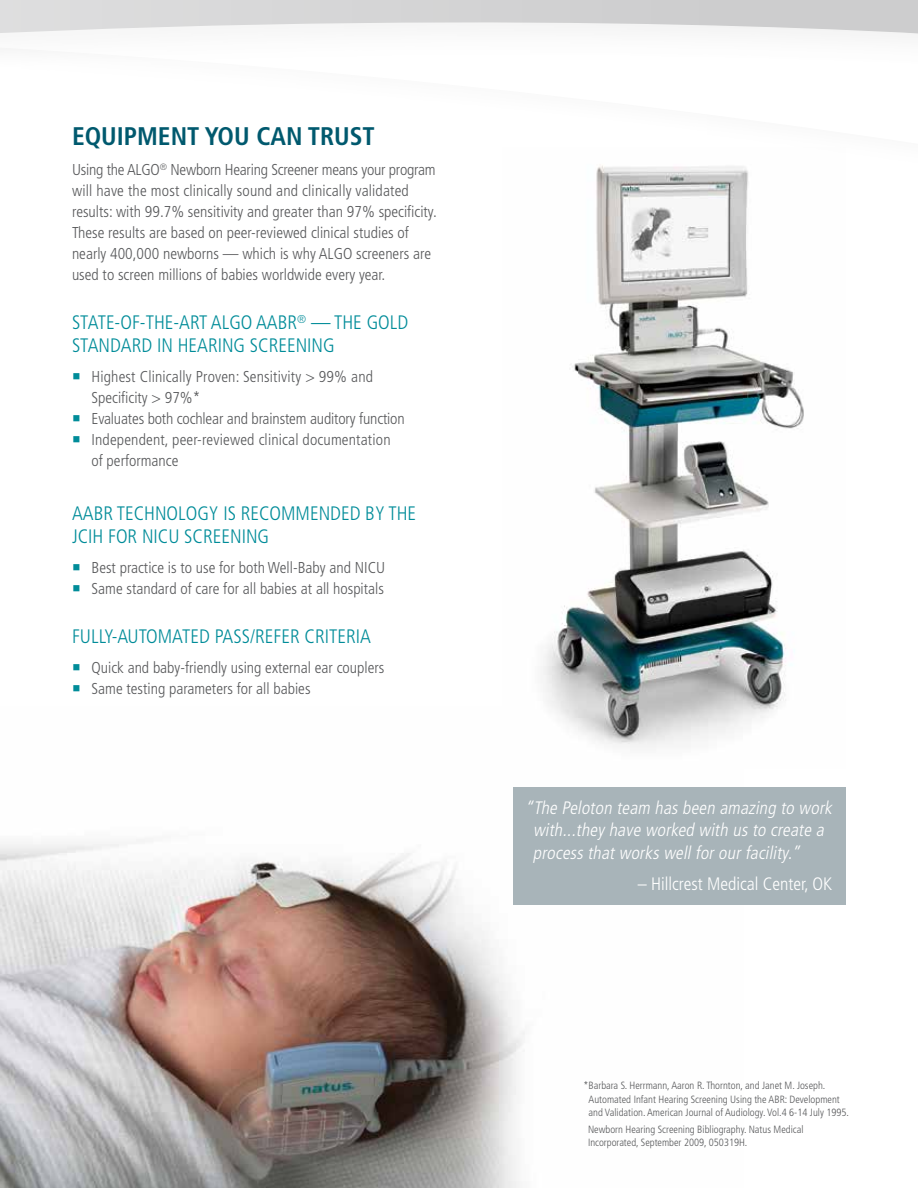
<style>
.page{position:relative;width:918px;height:1188px;background:#fff}
.page>*{position:absolute;margin:0;border:0;box-sizing:border-box;transform-origin:0 0}
.t1{font:700 condensed 25.5px "Frutiger LT Std";color:#00596e}
.t2{font:300 condensed 19.5px/23.4px "Frutiger LT Std";color:#008c99}
.t3{font:italic 300 condensed 18px/22.5px "Frutiger LT Std";color:#fff}
.t4{font:300 condensed 18px "Frutiger LT Std";color:#fff}
.t5{font:300 condensed 15.75px/21px "Frutiger LT Std";color:#58595b}
.t6{font:300 condensed 10.5px/13.5px "Frutiger LT Std";color:#58595b}
.s1{color:#008c99}
</style>
<div class="page">
<img style="left:0;top:787px;width:525px;height:401px">
<img style="left:543px;top:205px;width:261px;height:543px">
<div style="left:0;top:0;width:918px;height:200px;background:#000;opacity:.17"></div>
<svg style="left:0;top:0;width:918px;height:165px"></svg>
<div style="left:514px;top:787px;width:332px;height:118px;background:#a8b4b9"></div>
<h1 class="t1" style="left:72px;top:121px;width:304px">EQUIPMENT YOU CAN TRUST</h1>
<p class="t5" style="left:72px;top:159px;width:366px">Using the ALGO<sup>®</sup> Newborn Hearing Screener means your program will have the most clinically sound and clinically validated results: with 99.7% sensitivity and greater than 97% specificity.<br>These results are based on peer-reviewed clinical studies of nearly 400,000 newborns — which is why ALGO screeners are used to screen millions of babies worldwide every year.</p>
<p class="t2" style="left:72px;top:311px;width:338px">STATE-OF-THE-ART ALGO AABR<sup>®</sup> — THE GOLD<br>STANDARD IN HEARING SCREENING</p>
<p class="t5" style="left:91px;top:367px;width:283px;text-indent:-19px"><span class="s1">○</span> Highest Clinically Proven: Sensitivity &gt; 99% and<br>Specificity &gt; 97%*</p>
<p class="t5" style="left:72px;top:409px;width:334px"><span class="s1">○</span> Evaluates both cochlear and brainstem auditory function</p>
<p class="t5" style="left:91px;top:430px;width:301px;text-indent:-19px"><span class="s1">○</span> Independent, peer-reviewed clinical documentation of performance</p>
<p class="t2" style="left:72px;top:501px;width:346px">AABR TECHNOLOGY IS RECOMMENDED BY THE<br>JCIH FOR NICU SCREENING</p>
<p class="t5" style="left:72px;top:557px;width:315px"><span class="s1">○</span> Best practice is to use for both Well-Baby and NICU</p>
<p class="t5" style="left:72px;top:578px;width:313px"><span class="s1">○</span> Same standard of care for all babies at all hospitals</p>
<p class="t2" style="left:72px;top:625px;width:301px">FULLY-AUTOMATED PASS/REFER CRITERIA</p>
<p class="t5" style="left:72px;top:657px;width:314px"><span class="s1">○</span> Quick and baby-friendly using external ear couplers</p>
<p class="t5" style="left:72px;top:678px;width:240px"><span class="s1">○</span> Same testing parameters for all babies</p>
<p class="t3" style="left:533px;top:797px;width:304px;text-indent:-8px">“The Peloton team hasbeen amazing to work with...they have worked with usto create a processthatworkswellforourfacility.”</p>
<p class="t4" style="left:638px;top:874px;width:196px">– Hillcrest Medical Center, OK</p>
<p class="t6" style="left:589px;top:1079px;width:262px;text-indent:-5px">*Barbara S. Herrmann, Aaron R. Thornton, and Janet M. Joseph.<br>Automated Infant Hearing Screening Using the ABR: Development and Validation. American Journal of Audiology. Vol.4 6-14 July 1995.</p>
<p class="t6" style="left:588px;top:1122px;width:217px">Newborn Hearing Screening Bibliography. Natus Medical<br>Incorporated, September 2009, 050319H.</p>
</div>
